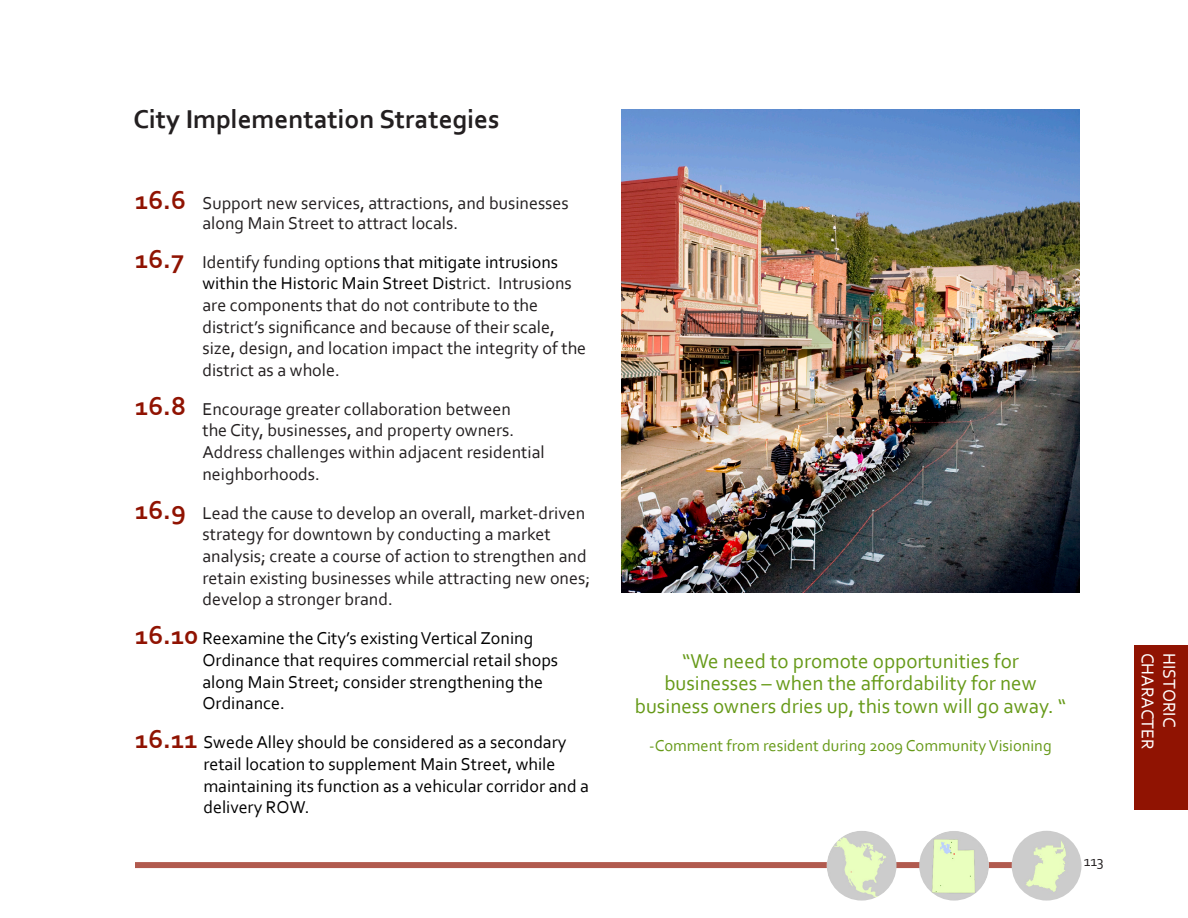
<style>
.page{position:relative;width:1188px;height:918px;background:#fff}
.page>*{position:absolute;margin:0;border:0;box-sizing:border-box;transform-origin:0 0}
.t1{font:700 27px "Corbel";color:#231f20}
.Picture_Explanation{font:21px/22.5px "Corbel";color:#679a19;text-align:center}
.List_Paragraph{font:18px/21.6px "Corbel";color:#221e1f}
.List_Paragraph-2{font:18px/21.6px "Corbel";color:#231f20}
.Corbel_12{font:18px/21.6px "Corbel";color:#000}
.List_Paragraph-3{font:18px/21.6px "Corbel";color:#000}
.t2{font:18px "Corbel";color:#fff}
.Picture_Explanation-2{font:16.5px "Corbel";color:#679a19}
.t3{font:15px "Corbel";color:#231f20}
.s1{font-weight:700;font-size:27px;color:#901302}
.s2{color:#000}
</style>
<div class="page">
<div style="left:1134px;top:646px;width:54px;height:164px;background:#901302"></div>
<div style="left:135px;top:862px;width:945px;height:6px;background:#b15a4e"></div>
<img style="left:827px;top:831px;width:70px;height:70px;border-radius:35px">
<img style="left:1012px;top:831px;width:70px;height:70px;border-radius:35px">
<img style="left:919px;top:831px;width:70px;height:70px;border-radius:35px">
<img style="left:621px;top:109px;width:459px;height:484px">
<h1 class="t1" style="left:134px;top:102px;width:367px">City Implementation Strategies</h1>
<p class="List_Paragraph-2" style="left:202px;top:193px;width:368px;line-height:19.5px;text-indent:-68px"><span class="s1">16.6</span> Support new services, attractions, and businesses along Main Street to attract locals.</p>
<p class="List_Paragraph" style="left:202px;top:251px;width:385px;text-indent:-68px"><span class="s1">16.7</span> Identify funding option<span class="s2">s that mitigate intrusions within the Historic Main Street Dis</span>trict. Intrusions are components that do not contribute to the district’s significance and because of their scale, size, design, and location impact the integrity of the district as a whole.</p>
<p class="List_Paragraph-2" style="left:202px;top:398px;width:344px;text-indent:-68px"><span class="s1">16.8</span> Encourage greater collaboration between<br>the City, businesses, and property owners.<br>Address challenges within adjacent residential neighborhoods.</p>
<p class="List_Paragraph" style="left:202px;top:502px;width:389px;text-indent:-68px"><span class="s1">16.9</span> Lead the cause to develop an overall, market-driven strategy for downtown by conducting a market analysis; create a course of action to strengthen and retain existing businesses while attracting new ones; develop a stronger brand.</p>
<p class="List_Paragraph-3" style="left:202px;top:627px;width:357px;text-indent:-68px"><span class="s1">16.10</span> Reexamine the City’s existing Vertical Zoning Ordinance that requires commercial retail shops along Main Street; consider strengthening the Ordinance.</p>
<p class="Corbel_12" style="left:203px;top:731px;width:387px;text-indent:-68px"><span class="s1">16.11</span> Swede Alley should be considered as a secondary retail location to supplement Main Street, while maintaining its function as a vehicular corridor and a delivery ROW.</p>
<p class="Picture_Explanation" style="left:635px;top:649px;width:433px">“We need to promote opportunities for businesses – when the affordability for new business owners dries up, this town will go away. “</p>
<p class="Picture_Explanation-2" style="left:649px;top:735px;width:404px">-Comment from resident during 2009 Community Visioning</p>
<p class="t2" style="left:1159px;top:653px;width:99px;rotate:90deg">CHARACTER</p>
<p class="t2" style="left:1181px;top:653px;width:76px;rotate:90deg">HISTORIC</p>
<p class="t3" style="left:1084px;top:852px;width:21px">113</p>
</div>
